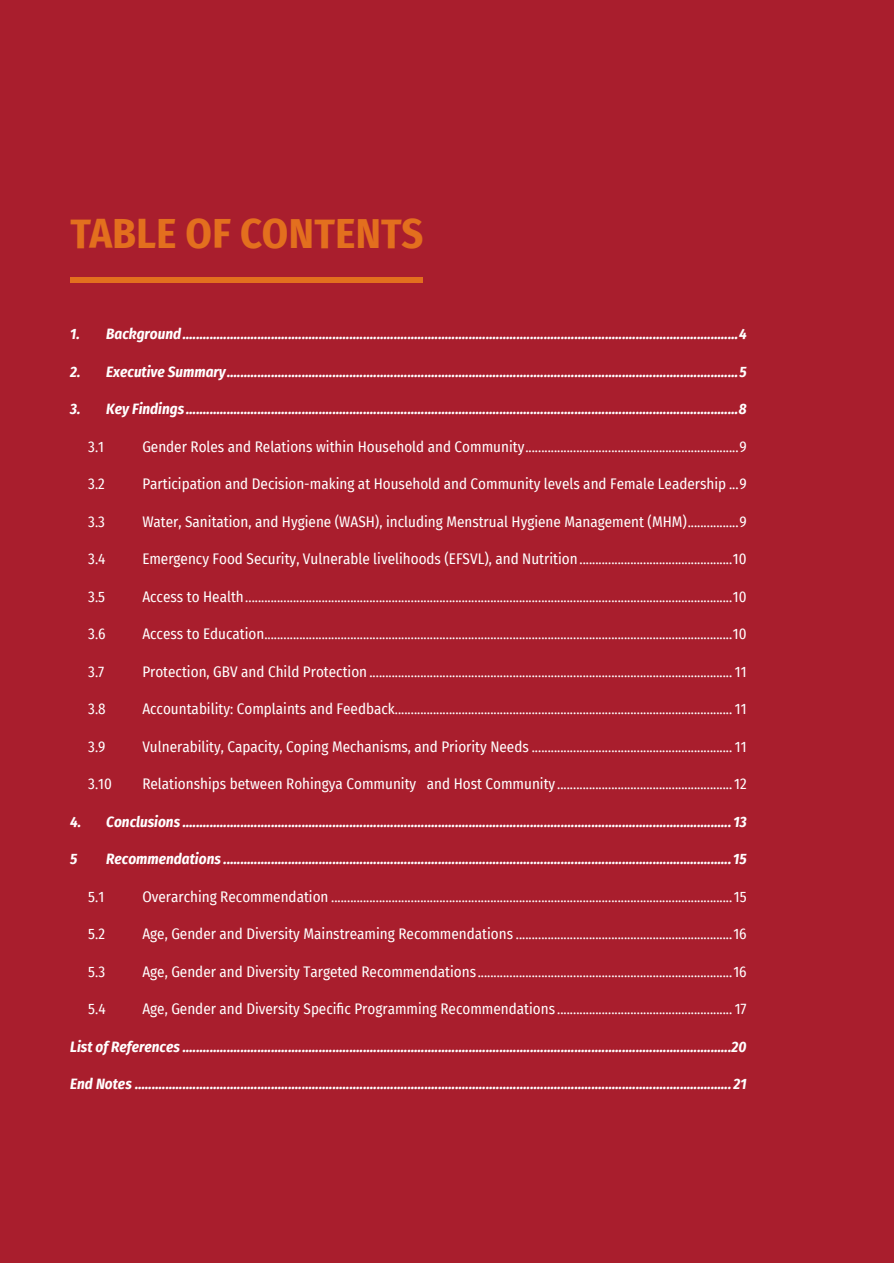
<style>
.page{position:relative;width:894px;height:1263px;background:#fff}
.page>*{position:absolute;margin:0;border:0;box-sizing:border-box;transform-origin:0 0}
.t1{font:700 42px "Fira Sans Condensed";letter-spacing:.01em;color:#e36f1e}
.t2{font:15px "Fira Sans Condensed";color:#fff}
.t3{font:italic 700 15px "Fira Sans Condensed";color:#fff}
</style>
<div class="page">
<div style="left:0;top:0;width:893px;height:1263px;background:#a91e2d"></div>
<div style="left:70px;top:278px;width:352px;height:5px;background:#e36f1e"></div>
<h1 class="t1" style="left:70px;top:198px;width:354px">TABLE OF CONTENTS</h1>
<p class="t3" style="left:70px;top:321px;width:677px">1. Background...................................................................................................................................................................4</p>
<p class="t3" style="left:70px;top:359px;width:677px">2. Executive Summary......................................................................................................................................................5</p>
<p class="t3" style="left:70px;top:396px;width:677px">3. Key Findings ..................................................................................................................................................................8</p>
<p class="t2" style="left:88px;top:435px;width:17px">3.1</p>
<p class="t2" style="left:142px;top:435px;width:605px">Gender Roles and Relations within Household and Community...................................................................9</p>
<p class="t2" style="left:88px;top:473px;width:18px">3.2</p>
<p class="t2" style="left:142px;top:473px;width:605px">Participation and Decision-making at Household and Community levels and Female Leadership ...9</p>
<p class="t2" style="left:88px;top:510px;width:18px">3.3</p>
<p class="t2" style="left:142px;top:510px;width:605px">Water, Sanitation, and Hygiene (WASH), including Menstrual Hygiene Management (MHM)................9</p>
<p class="t2" style="left:88px;top:548px;width:19px">3.4</p>
<p class="t2" style="left:142px;top:548px;width:605px">Emergency Food Security, Vulnerable livelihoods (EFSVL), and Nutrition................................................10</p>
<p class="t2" style="left:88px;top:585px;width:18px">3.5</p>
<p class="t2" style="left:142px;top:585px;width:605px">Access to Health.........................................................................................................................................................10</p>
<p class="t2" style="left:88px;top:623px;width:19px">3.6</p>
<p class="t2" style="left:142px;top:623px;width:605px">Access to Education...................................................................................................................................................10</p>
<p class="t2" style="left:88px;top:660px;width:18px">3.7</p>
<p class="t2" style="left:142px;top:660px;width:605px">Protection, GBV and Child Protection .................................................................................................................. 11</p>
<p class="t2" style="left:88px;top:698px;width:19px">3.8</p>
<p class="t2" style="left:142px;top:698px;width:605px">Accountability: Complaints and Feedback.......................................................................................................... 11</p>
<p class="t2" style="left:88px;top:735px;width:19px">3.9</p>
<p class="t2" style="left:142px;top:735px;width:605px">Vulnerability, Capacity, Coping Mechanisms, and Priority Needs ............................................................... 11</p>
<p class="t2" style="left:88px;top:773px;width:25px">3.10</p>
<p class="t2" style="left:142px;top:773px;width:605px">Relationships between Rohingya Community and Host Community .......................................................12</p>
<p class="t3" style="left:70px;top:809px;width:677px">4. Conclusions ................................................................................................................................................................. 13</p>
<p class="t3" style="left:70px;top:846px;width:9px">5</p>
<p class="t3" style="left:106px;top:846px;width:641px">Recommendations ..................................................................................................................................................... 15</p>
<p class="t2" style="left:88px;top:885px;width:17px">5.1</p>
<p class="t2" style="left:142px;top:885px;width:605px">Overarching Recommendation ..............................................................................................................................15</p>
<p class="t2" style="left:88px;top:923px;width:18px">5.2</p>
<p class="t2" style="left:142px;top:923px;width:605px">Age, Gender and Diversity Mainstreaming Recommendations ....................................................................16</p>
<p class="t2" style="left:88px;top:960px;width:18px">5.3</p>
<p class="t2" style="left:142px;top:960px;width:605px">Age, Gender and Diversity Targeted Recommendations................................................................................16</p>
<p class="t2" style="left:88px;top:998px;width:19px">5.4</p>
<p class="t2" style="left:142px;top:998px;width:605px">Age, Gender and Diversity Specific Programming Recommendations ....................................................... 17</p>
<p class="t3" style="left:70px;top:1034px;width:677px">List of References .................................................................................................................................................................20</p>
<p class="t3" style="left:70px;top:1071px;width:677px">End Notes ............................................................................................................................................................................... 21</p>
</div>
